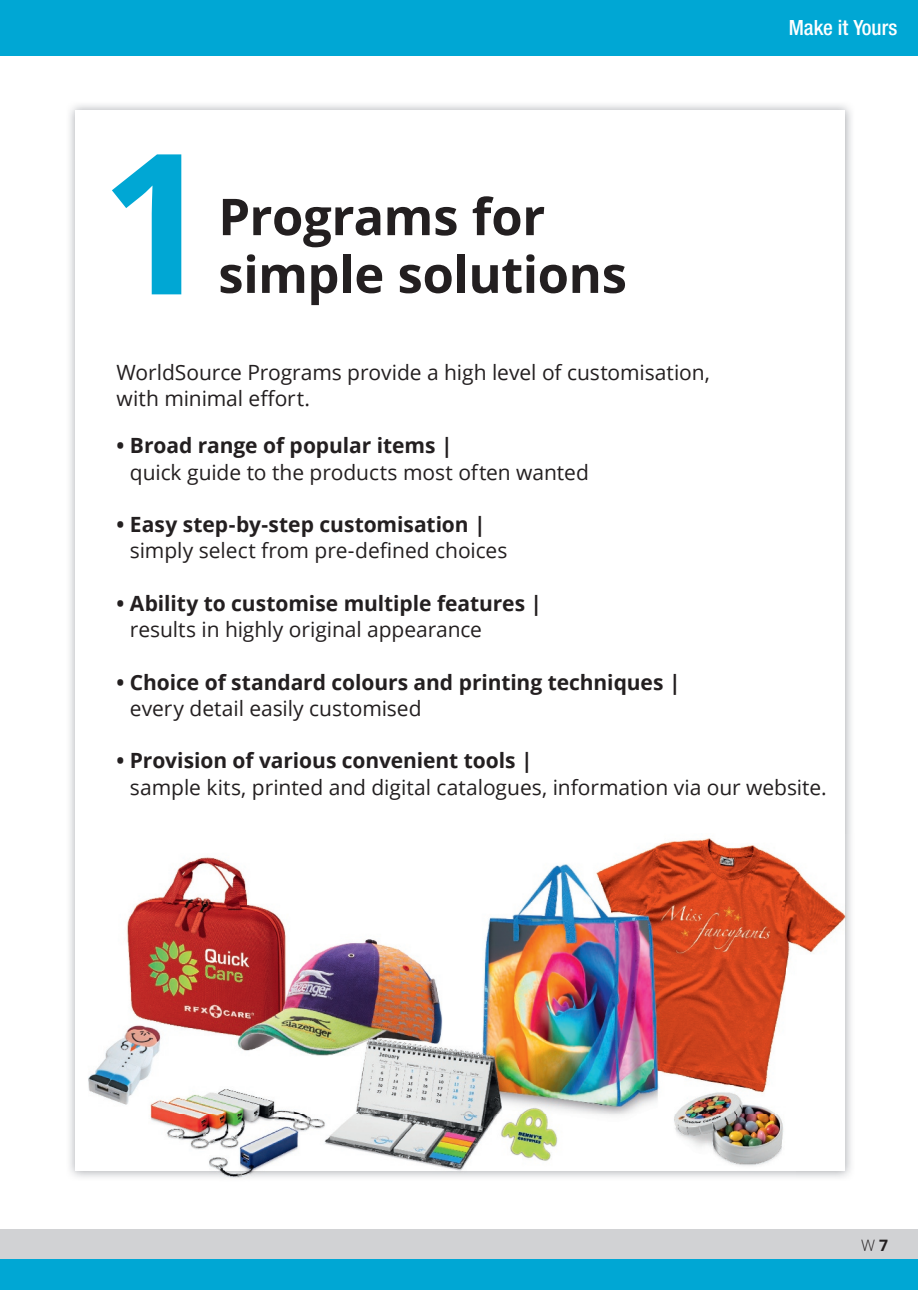
<style>
.page{position:relative;width:918px;height:1290px;background:#fff}
.page>*{position:absolute;margin:0;border:0;box-sizing:border-box;transform-origin:0 0}
.t1{font:700 196px "Open Sans";color:#00a7d4}
.t2{font:700 50.75px/57.8px "Open Sans";letter-spacing:-.01em;color:#231f20}
.t3{font:21px/26.2px "Open Sans";letter-spacing:-.005em;color:#231f20}
.t4{font:700 21px "Open Sans";letter-spacing:-.005em;color:#231f20}
.t5{font:500 condensed 21px "Helvetica Neue LTW1 G";color:#fff}
.t6{font:300 15.75px "Open Sans";color:#231f20}
.s1{font-weight:700}
</style>
<div class="page">
<div style="left:0;top:1229px;width:918px;height:61px;background:#d1d2d4"></div>
<div style="left:0;top:1260px;width:918px;height:30px;background:#00a7d4"></div>
<div style="left:0;top:0;width:918px;height:55px;background:#00a7d4"></div>
<img style="left:79px;top:1171px;width:716px;height:8px">
<img style="left:88px;top:838px;width:757px;height:333px">
<h1 class="t1" style="left:100px;top:85px;width:113px">1</h1>
<h2 class="t2" style="left:218px;top:187px;width:410px">Programs for simple solutions</h2>
<p class="t5" style="left:789px;top:15px;width:110px">Make it Yours</p>
<p class="t3" style="left:117px;top:358px;width:595px">WorldSource Programs provide a high level of customisation, with minimal effort.</p>
<p class="t4" style="left:117px;top:431px;width:337px">• Broad range of popular items |</p>
<p class="t3" style="left:130px;top:458px;width:460px">quick guide to the products most often wanted</p>
<p class="t4" style="left:117px;top:509px;width:371px">• Easy step-by-step customisation |</p>
<p class="t3" style="left:130px;top:537px;width:379px">simply select from pre-defined choices</p>
<p class="t4" style="left:117px;top:588px;width:427px">• Ability to customise multiple features |</p>
<p class="t3" style="left:130px;top:616px;width:354px">results in highly original appearance</p>
<p class="t4" style="left:117px;top:667px;width:565px">• Choice of standard colours and printing techniques |</p>
<p class="t3" style="left:130px;top:694px;width:293px">every detail easily customised</p>
<p class="t4" style="left:117px;top:746px;width:417px">• Provision of various convenient tools |</p>
<p class="t3" style="left:130px;top:773px;width:698px">sample kits, printed and digital catalogues, information via our website.</p>
<p class="t6" style="left:861px;top:1235px;width:29px">W <span class="s1">7</span></p>
</div>
